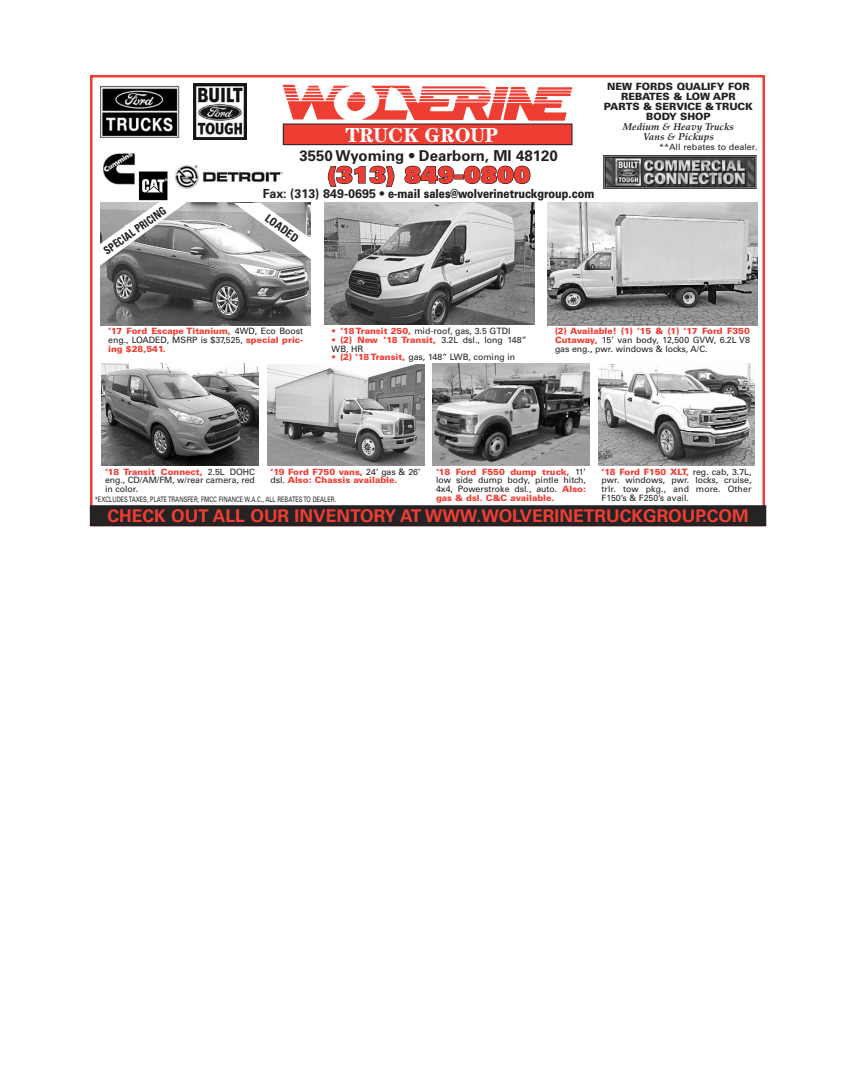
<style>
.page{position:relative;width:855px;height:1080px;background:#fff}
.page>*{position:absolute;margin:0;border:0;box-sizing:border-box;transform-origin:0 0}
.t1{font:900 22.5px "Univers";color:#ee3e34;scale:1.05 1}
.t2{font:700 20.25px "Century";color:#fff}
.t3{font:700 17.5px "Univers";color:#ee3e34}
.t4{font:700 15px "Univers";color:#231f20}
.t5{font:900 12.5px "Univers";color:#231f20;scale:.8 1}
.t6{font:700 condensed 11.25px "Univers";color:#231f20;scale:.9 1}
.t7{font:700 condensed 11.25px "Univers";color:#231f20}
.t8{font:900 10px/10px "Univers";color:#231f20;text-align:center}
.t9{font:italic 700 10px/10px "Palatino";color:#231f20;text-align:center}
.t10{font:8.75px/8.8px "Univers";color:#231f20;text-align:justify}
.t11{font:900 8.75px/8.8px "Univers";color:#ee3e34;text-align:justify}
.t12{font:7.5px "Univers";color:#231f20;scale:.75 1}
.s1{font-weight:700}
.s2{font-weight:400;color:#231f20}
.s3{font-weight:900;color:#ee3e34}
</style>
<div class="page">
<img style="left:103px;top:153px;width:32px;height:31px">
<img style="left:138px;top:171px;width:30px;height:30px">
<div style="left:90px;top:506px;width:676px;height:20px;background:#262324"></div>
<div style="left:90px;top:505px;width:676px;height:21px;border:1px solid #231f20"></div>
<svg style="left:327px;top:165px;width:68px;height:22px"></svg>
<svg style="left:404px;top:165px;width:51px;height:19px"></svg>
<svg style="left:463px;top:165px;width:68px;height:19px"></svg>
<img style="left:282px;top:85px;width:291px;height:36px">
<div style="left:283px;top:124px;width:289px;height:21px;background:#ee3e34"></div>
<div style="left:283px;top:124px;width:289px;height:21px;border:1px solid #231f20"></div>
<img style="left:603px;top:155px;width:153px;height:34px">
<img style="left:100px;top:85px;width:80px;height:53px">
<img style="left:194px;top:84px;width:53px;height:55px">
<img style="left:176px;top:165px;width:106px;height:24px">
<img style="left:101px;top:202px;width:210px;height:123px">
<img style="left:324px;top:202px;width:210px;height:123px">
<img style="left:548px;top:202px;width:209px;height:123px">
<img style="left:101px;top:364px;width:158px;height:102px">
<img style="left:267px;top:364px;width:158px;height:102px">
<img style="left:432px;top:364px;width:158px;height:102px">
<img style="left:599px;top:364px;width:155px;height:102px">
<svg style="left:234px;top:203px;width:77px;height:63px"></svg>
<svg style="left:100px;top:202px;width:88px;height:65px"></svg>
<p class="t6" style="left:101px;top:246px;width:83px;rotate:-35deg">SPECIAL PRICING</p>
<h2 class="t2" style="left:345px;top:123px;width:154px">TRUCK GROUP</h2>
<h3 class="t4" style="left:300px;top:146px;width:260px">3550 Wyoming • Dearborn, MI 48120</h3>
<h1 class="t1" style="left:327px;top:160px;width:195px">(313) 849-0800</h1>
<h3 class="t5" style="left:263px;top:186px;width:416px"><span class="s1">Fax: (313) 849-0695 •</span> e-mail sales@wolverinetruckgroup.com</h3>
<p class="t7" style="left:271px;top:211px;width:40px;rotate:36deg">LOADED</p>
<p class="t8" style="left:604px;top:82px;width:151px">NEW FORDS QUALIFY FOR<br>REBATES &amp; LOW APR<br>PARTS &amp; SERVICE &amp; TRUCK<br>BODY SHOP</p>
<p class="t9" style="left:623px;top:122px;width:113px">Medium &amp; Heavy Trucks<br>Vans &amp; Pickups</p>
<p class="t10" style="left:659px;top:143px;width:100px">**All rebates to dealer.</p>
<p class="t11" style="left:108px;top:327px;width:197px">‘17 Ford Escape Titanium, <span class="s2">4WD, Eco Boost eng., LOADED, MSRP is $37,525,</span> special pric&shy;ing $28,541.</p>
<p class="t10" style="left:332px;top:327px;width:180px"><span class="s3">• ‘18 Transit 250,</span> mid-roof, gas, 3.5 GTDI</p>
<p class="t10" style="left:332px;top:335px;width:196px"><span class="s3">• (2) New ‘18 Transit,</span> 3.2L dsl., long 148”<br>WB, HR</p>
<p class="t10" style="left:332px;top:353px;width:185px"><span class="s3">• (2) ‘18 Transit,</span> gas, 148” LWB, coming in</p>
<p class="t10" style="left:555px;top:327px;width:197px"><span class="s3">(2) Available! (1) ‘15 &amp; (1) ‘17 Ford F350<br>Cutaway,</span> 15’ van body, 12,500 GVW, 6.2L V8 gas eng., pwr. windows &amp; locks, A/C.</p>
<p class="t10" style="left:105px;top:467px;width:152px"><span class="s3">‘18 Transit Connect,</span> 2.5L DOHC eng., CD/AM/FM, w/rear camera, red in color.</p>
<p class="t11" style="left:270px;top:467px;width:152px">‘19 Ford F750 vans, <span class="s2">24’ gas &amp; 26’ dsl.</span> Also: Chassis available.</p>
<p class="t10" style="left:436px;top:467px;width:152px"><span class="s3">‘18 Ford F550 dump truck,</span> 11’ low side dump body, pintle hitch, 4x4, Powerstroke dsl., auto. <span class="s3">Also: gas &amp; dsl. C&amp;C available.</span></p>
<p class="t10" style="left:602px;top:467px;width:152px"><span class="s3">‘18 Ford F150 XLT,</span> reg. cab, 3.7L, pwr. windows, pwr. locks, cruise, trlr. tow pkg., and more. Other F150’s &amp; F250’s avail.</p>
<p class="t12" style="left:95px;top:495px;width:323px">*EXCLUDES TAXES, PLATE TRANSFER, FMCC FINANCE W.A.C., ALL REBATES TO DEALER.</p>
<h3 class="t3" style="left:107px;top:506px;width:643px">CHECK OUT ALL OUR INVENTORY AT WWW.WOLVERINETRUCKGROUP.COM</h3>
</div>
